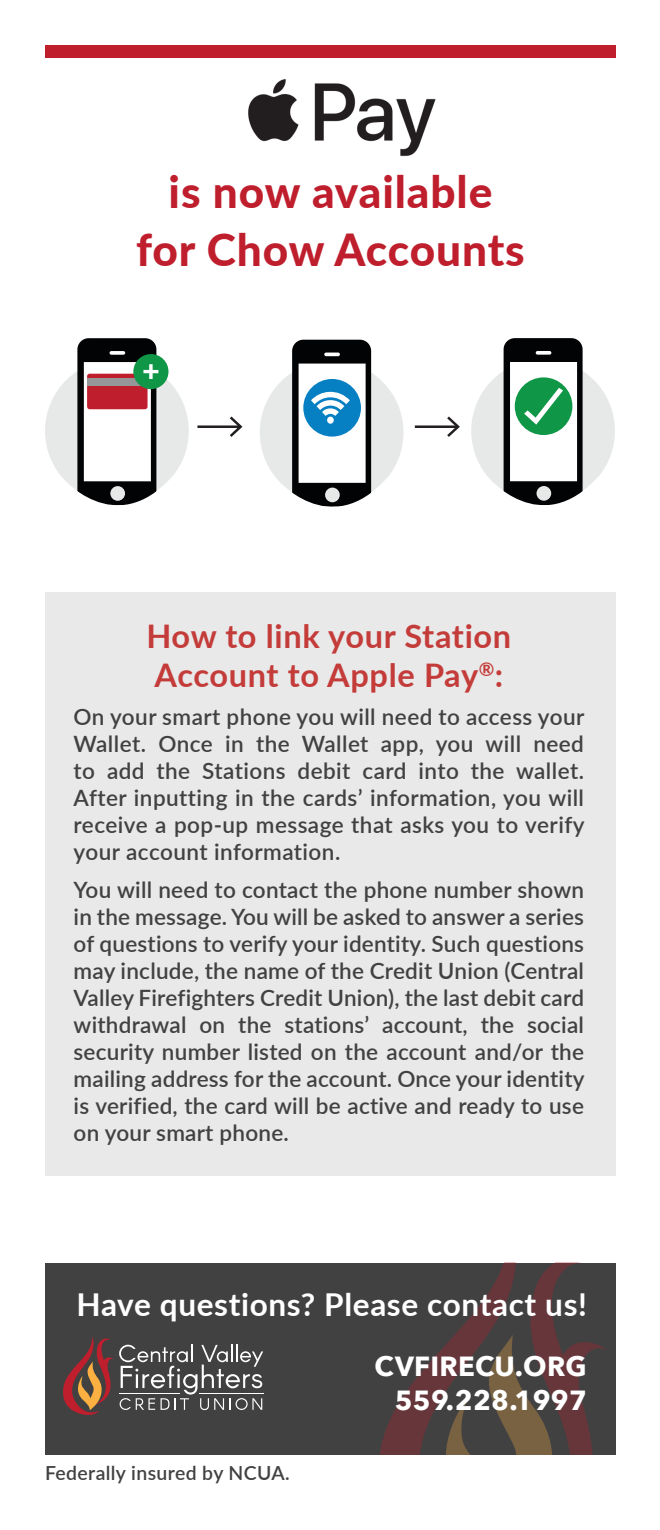
<style>
.page{position:relative;width:660px;height:1530px;background:#fff}
.page>*{position:absolute;margin:0;border:0;box-sizing:border-box;transform-origin:0 0}
.Paragraph_Style_1{font:800 44.25px "Lato";letter-spacing:.02em;color:#bf1e2d}
.Paragraph_Style_1-2{font:700 32.5px/39px "Lato";letter-spacing:.02em;color:#c43c3a}
.Paragraph_Style_1-3{font:700 31.5px "Lato";letter-spacing:.02em;color:#fff}
.t1{font:700 27.5px/33.2px "Avenir Next";letter-spacing:.01em;color:#fff;text-align:right}
.Paragraph_Style_1-4{font:600 22.5px/27px "Lato";letter-spacing:.01em;color:#414142;text-align:justify}
.Paragraph_Style_1-5{font:600 19.5px "Lato";letter-spacing:.02em;color:#414142}
</style>
<div class="page">
<hr style="left:659px;top:13px;width:1px;height:32px;background:#231f20">
<hr style="left:659px;top:1488px;width:1px;height:32px;background:#231f20">
<div style="left:471px;top:359px;width:143px;height:144px;background:#e7e8e8;border-radius:50%"></div>
<svg style="left:482px;top:338px;width:119px;height:167px"></svg>
<div style="left:45px;top:359px;width:144px;height:144px;background:#e7e8e8;border-radius:50%"></div>
<svg style="left:57px;top:338px;width:117px;height:168px"></svg>
<div style="left:45px;top:592px;width:570px;height:583px;background:#e9e9e9"></div>
<div style="left:45px;top:45px;width:570px;height:13px;background:#bf1e2d"></div>
<img style="left:248px;top:79px;width:188px;height:78px">
<div style="left:260px;top:361px;width:143px;height:143px;background:#e7e8e8;border-radius:50%"></div>
<svg style="left:271px;top:340px;width:119px;height:167px"></svg>
<div style="left:327px;top:417px;width:6px;height:7px;background:#fff;border-radius:50%"></div>
<hr style="left:197px;top:425px;width:43px;height:3px;background:#231f20">
<svg style="left:227px;top:416px;width:16px;height:21px"></svg>
<hr style="left:414px;top:425px;width:44px;height:3px;background:#231f20">
<svg style="left:444px;top:416px;width:16px;height:21px"></svg>
<div style="left:45px;top:1263px;width:570px;height:191px;background:#414142"></div>
<svg style="left:380px;top:1263px;width:227px;height:191px"></svg>
<svg style="left:63px;top:1337px;width:200px;height:78px"></svg>
<p class="Paragraph_Style_1" style="left:168px;top:159px;width:325px">is now available</p>
<p class="Paragraph_Style_1" style="left:136px;top:217px;width:390px">for Chow Accounts</p>
<p class="Paragraph_Style_1-2" style="left:146px;top:615px;width:366px">How to link your Station<br>Account to Apple Pay<sup>®</sup>:</p>
<p class="Paragraph_Style_1-4" style="left:74px;top:703px;width:512px">On your smart phone you will need to access your Wallet. Once in the Wallet app, you will need to add the Stations debit card into the wallet.<br>After inputting in the cards’ information, you will receive a pop-up message that asks you to verify your account information.</p>
<p class="Paragraph_Style_1-4" style="left:74px;top:876px;width:512px">You will need to contact the phone number shown in the message. You will be asked to answer a series of questions to verify your identity. Such questions may include, the name of the Credit Union (Central Valley Firefighters Credit Union), the last debit card withdrawal on the stations’ account, the social security number listed on the account and/or the mailing address for the account. Once your identity is verified, the card will be active and ready to use on your smart phone.</p>
<p class="Paragraph_Style_1-3" style="left:76px;top:1281px;width:512px">Have questions? Please contact us!</p>
<p class="Paragraph_Style_1-5" style="left:45px;top:1459px;width:246px">Federally insured by NCUA.</p>
<p class="t1" style="left:374px;top:1350px;width:214px">CVFIRECU.ORG<br>559.228.1997</p>
</div>
